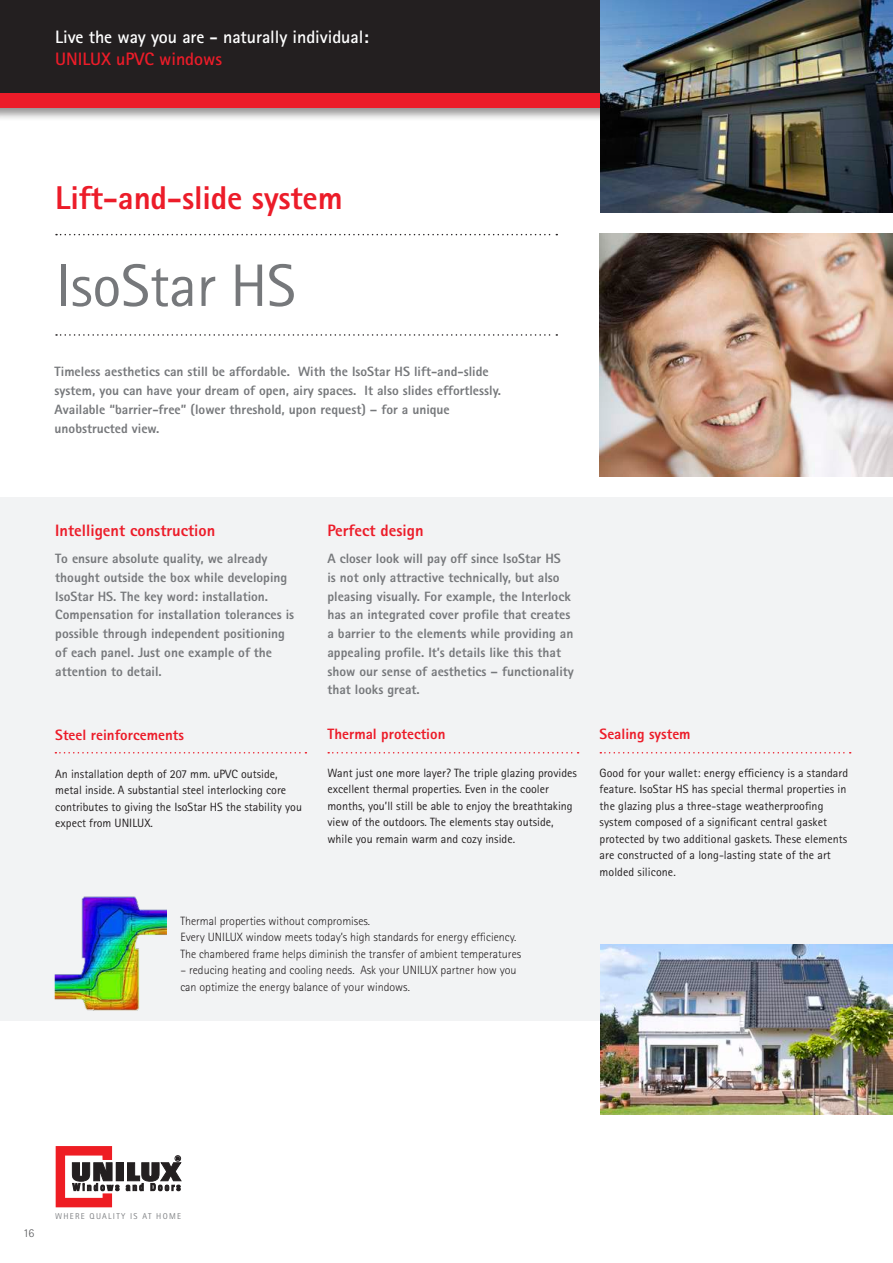
<style>
.page{position:relative;width:893px;height:1263px;background:#fff}
.page>*{position:absolute;margin:0;border:0;box-sizing:border-box;transform-origin:0 0}
.t1{font:60px "AT Rotis Sans Serif";letter-spacing:-.005em;color:#76787b}
.t2{font:800 33px "AT Rotis Sans Serif";letter-spacing:-.005em;color:#ec1c29}
.t3{font:700 18px "AT Rotis Sans Serif";letter-spacing:-.005em;color:#fff}
.t4{font:700 18px "AT Rotis Sans Serif";letter-spacing:-.005em;color:#ec1c29}
.t5{font:800 16.5px "AT Rotis Sans Serif";color:#ec1c29}
.t6{font:800 15px "AT Rotis Sans Serif";color:#ec1c29}
.t7{font:800 13.5px/18.8px "AT Rotis Sans Serif";color:#76787b}
.t8{font:12px/16.5px "AT Rotis Sans Serif";color:#231f20}
.t9{font:300 12px/16.5px "AT Rotis Sans Serif";color:#231f20}
.t10{font:300 12px "AT Rotis Sans Serif";color:#57585a}
.t11{font:8.4px "AT Rotis Sans Serif";letter-spacing:.15em;color:#808285}
</style>
<div class="page">
<div style="left:0;top:497px;width:893px;height:523px;background:#f2f3f4"></div>
<svg style="left:55px;top:752px;width:251px;height:1px"></svg>
<svg style="left:328px;top:752px;width:251px;height:1px"></svg>
<img style="left:55px;top:896px;width:112px;height:115px">
<img style="left:600px;top:944px;width:293px;height:170px">
<svg style="left:56px;top:334px;width:501px;height:2px"></svg>
<svg style="left:56px;top:234px;width:501px;height:1px"></svg>
<svg style="left:600px;top:752px;width:251px;height:1px"></svg>
<div style="left:0;top:0;width:893px;height:94px;background:#231f20"></div>
<div style="left:0;top:90px;width:710px;height:31px;background:#231f20;opacity:.5"></div>
<div style="left:0;top:94px;width:697px;height:14px;background:#ec1c29"></div>
<div style="left:116px;top:1163px;width:7px;height:18px;background:#231f20"></div>
<svg style="left:56px;top:1146px;width:63px;height:61px"></svg>
<svg style="left:126px;top:1155px;width:55px;height:36px"></svg>
<img style="left:600px;top:234px;width:293px;height:242px">
<img style="left:600px;top:0;width:293px;height:213px">
<h3 class="t3" style="left:55px;top:26px;width:315px">Live the way you are - naturally individual:</h3>
<h3 class="t4" style="left:55px;top:47px;width:168px">UNILUX uPVC windows</h3>
<h2 class="t2" style="left:55px;top:176px;width:289px">Lift-and-slide system</h2>
<h1 class="t1" style="left:55px;top:250px;width:242px">IsoStar HS</h1>
<p class="t7" style="left:55px;top:362px;width:448px">Timeless aesthetics can still be affordable. With the IsoStar HS lift-and-slide system, you can have your dream of open, airy spaces. It also slides effortlessly.<br>Available “barrier-free” (lower threshold, upon request) – for a unique unobstructed view.</p>
<p class="t5" style="left:55px;top:520px;width:162px">Intelligent construction</p>
<p class="t7" style="left:55px;top:549px;width:240px">To ensure absolute quality, we already thought outside the box while developing IsoStar HS. The key word: installation.<br>Compensation for installation tolerances is possible through independent positioning of each panel. Just one example of the attention to detail.</p>
<p class="t6" style="left:55px;top:725px;width:130px">Steel reinforcements</p>
<p class="t8" style="left:55px;top:765px;width:248px">An installation depth of 207 mm. uPVC outside, metal inside. A substantial steel interlocking core contributes to giving the IsoStar HS the stability you expect from UNILUX.</p>
<p class="t5" style="left:327px;top:520px;width:98px">Perfect design</p>
<p class="t7" style="left:327px;top:549px;width:248px">A closer look will pay off since IsoStar HS<br>is not only attractive technically, but also pleasing visually. For example, the Interlock has an integrated cover profile that creates a barrier to the elements while providing an appealing profile. It’s details like this that show our sense of aesthetics – functionality that looks great.</p>
<p class="t6" style="left:327px;top:724px;width:120px">Thermal protection</p>
<p class="t8" style="left:327px;top:764px;width:251px">Want just one more layer? The triple glazing provides excellent thermal properties. Even in the cooler months, you’ll still be able to enjoy the breathtaking view of the outdoors. The elements stay outside, while you remain warm and cozy inside.</p>
<p class="t9" style="left:180px;top:913px;width:342px">Thermal properties without compromises.<br>Every UNILUX window meets today’s high standards for energy efficiency.<br>The chambered frame helps diminish the transfer of ambient temperatures</p>
<p class="t9" style="left:180px;top:962px;width:338px">– reducing heating and cooling needs. Ask your UNILUX partner how you can optimize the energy balance of your windows.</p>
<p class="t6" style="left:600px;top:724px;width:93px">Sealing system</p>
<p class="t8" style="left:600px;top:764px;width:250px">Good for your wallet: energy efficiency is a standard feature. IsoStar HS has special thermal properties in the glazing plus a three-stage weatherproofing system composed of a significant central gasket protected by two additional gaskets. These elements are constructed of a long-lasting state of the art molded silicone.</p>
<p class="t10" style="left:23px;top:1226px;width:13px">16</p>
<p class="t11" style="left:55px;top:1211px;width:127px">WHERE QUALITY IS AT HOME</p>
</div>
